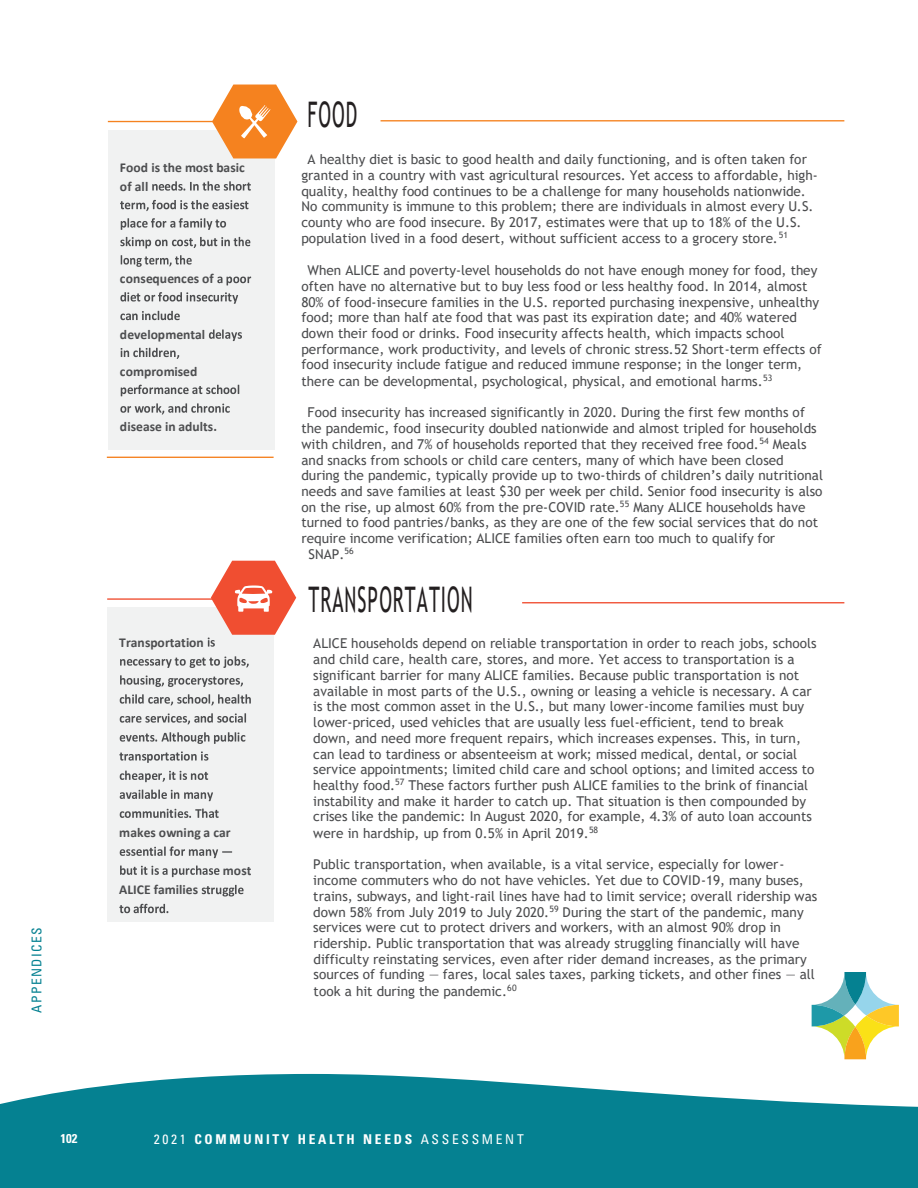
<style>
.page{position:relative;width:918px;height:1188px;background:#fff}
.page>*{position:absolute;margin:0;border:0;box-sizing:border-box;transform-origin:0 0}
.t1{font:35.25px "Trebuchet MS";letter-spacing:.05em;color:#231f20;scale:.53 1}
.t2{font:700 13.65px "Calibri";color:#4c4d4f}
.t3{font:13.5px/15.8px "Trebuchet MS";letter-spacing:.005em;color:#4c4d4f}
.t4{font:700 13.5px/18.3px "Calibri";letter-spacing:.005em;color:#4c4d4f}
.t5{font:700 condensed 13.5px "Univers";letter-spacing:.2em;color:#fff}
.t6{font:condensed 13.5px "Univers";letter-spacing:.1em;color:#058191}
.t7{font:700 condensed 12.75px "Univers";color:#fff}
.s1{font-weight:400}
</style>
<div class="page">
<svg style="left:0;top:1074px;width:918px;height:114px;background:#23909e"></svg>
<svg style="left:812px;top:972px;width:87px;height:87px"></svg>
<hr style="left:381px;top:120px;width:463px;height:1px;background:#f5821f">
<div style="left:107px;top:598px;width:167px;height:324px;background:#f1f2f2"></div>
<svg style="left:208px;top:561px;width:88px;height:86px"></svg>
<svg style="left:120px;top:656px;width:129px;height:12px"></svg>
<svg style="left:120px;top:675px;width:123px;height:12px"></svg>
<svg style="left:120px;top:694px;width:131px;height:11px"></svg>
<svg style="left:120px;top:713px;width:126px;height:11px"></svg>
<svg style="left:120px;top:732px;width:125px;height:12px"></svg>
<svg style="left:119px;top:751px;width:89px;height:12px"></svg>
<svg style="left:120px;top:771px;width:88px;height:11px"></svg>
<svg style="left:120px;top:790px;width:93px;height:11px"></svg>
<svg style="left:120px;top:809px;width:99px;height:9px"></svg>
<svg style="left:120px;top:846px;width:112px;height:12px"></svg>
<svg style="left:120px;top:866px;width:100px;height:11px"></svg>
<svg style="left:202px;top:885px;width:42px;height:11px"></svg>
<svg style="left:119px;top:904px;width:49px;height:9px"></svg>
<img style="left:108px;top:84px;width:190px;height:365px">
<svg style="left:152px;top:181px;width:99px;height:10px"></svg>
<svg style="left:120px;top:200px;width:128px;height:11px"></svg>
<svg style="left:121px;top:218px;width:105px;height:12px"></svg>
<svg style="left:120px;top:237px;width:130px;height:12px"></svg>
<svg style="left:121px;top:255px;width:71px;height:12px"></svg>
<svg style="left:217px;top:277px;width:34px;height:8px"></svg>
<svg style="left:120px;top:292px;width:118px;height:12px"></svg>
<svg style="left:120px;top:311px;width:60px;height:9px"></svg>
<svg style="left:209px;top:329px;width:33px;height:12px"></svg>
<svg style="left:121px;top:348px;width:58px;height:11px"></svg>
<svg style="left:121px;top:385px;width:118px;height:11px"></svg>
<svg style="left:120px;top:403px;width:110px;height:12px"></svg>
<hr style="left:107px;top:457px;width:167px;height:1px;background:#f5821f">
<hr style="left:522px;top:602px;width:322px;height:1px;background:#f04e31">
<p class="t6" style="left:28px;top:1012px;width:86px;rotate:-90deg">APPENDICES</p>
<p class="t4" style="left:120px;top:158px;width:126px">Food is the most basic of all</p>
<p class="t4" style="left:120px;top:269px;width:95px">consequences of</p>
<p class="t4" style="left:120px;top:325px;width:87px">developmental</p>
<p class="t2" style="left:120px;top:362px;width:79px">compromised</p>
<p class="t4" style="left:120px;top:417px;width:99px">disease in adults.</p>
<p class="t4" style="left:119px;top:633px;width:86px">Transportation</p>
<p class="t4" style="left:119px;top:823px;width:113px">makes owning a car</p>
<p class="t4" style="left:223px;top:861px;width:30px">most</p>
<p class="t4" style="left:119px;top:881px;width:80px">ALICE families</p>
<p class="t1" style="left:308px;top:93px;width:95px">FOOD</p>
<p class="t3" style="left:301px;top:151px;width:518px;text-indent:6px">A healthy diet is basic to good health and daily functioning, and is often taken for granted in a country with vast agricultural resources. Yet access to affordable, high&shy;quality, healthy food continues to be a challenge for many households nationwide.<br>No community is immune to this problem; there are individuals in almost every U.S. county who are food insecure. By 2017, estimates were that up to 18% of the U.S. population lived in a food desert, without sufficient access to a grocery store.<sup>51</sup></p>
<p class="t3" style="left:301px;top:262px;width:522px;text-indent:6px">When ALICE and poverty-level households do not have enough money for food, they often have no alternative but to buy less food or less healthy food. In 2014, almost 80% of food-insecure families in the U.S. reported purchasing inexpensive, unhealthy food; more than half ate food that was past its expiration date; and 40% watered down their food or drinks. Food insecurity affects health, which impacts school performance, work productivity, and levels of chronic stress.52 Short-term effects of food insecurity include fatigue and reduced immune response; in the longer term, there can be developmental, psychological, physical, and emotional harms.<sup>53</sup></p>
<p class="t3" style="left:308px;top:404px;width:499px">Food insecurity has increased significantly in 2020. During the first few months of</p>
<p class="t3" style="left:301px;top:420px;width:517px">the pandemic, food insecurity doubled nationwide and almost tripled for households</p>
<p class="t3" style="left:301px;top:436px;width:507px">with children, and 7% of households reported that they received free food.<sup>54</sup> Meals</p>
<p class="t3" style="left:301px;top:452px;width:484px">and snacks from schools or child care centers, many of which have been closed</p>
<p class="t3" style="left:301px;top:467px;width:523px">during the pandemic, typically provide up to two-thirds of children’s daily nutritional</p>
<p class="t3" style="left:301px;top:483px;width:523px">needs and save families at least $30 per week per child. Senior food insecurity is also</p>
<p class="t3" style="left:301px;top:499px;width:506px">on the rise, up almost 60% from the pre-COVID rate.<sup>55</sup> Many ALICE households have</p>
<p class="t3" style="left:301px;top:515px;width:518px">turned to food pantries/banks, as they are one of the few social services that do not</p>
<p class="t3" style="left:301px;top:531px;width:475px">require income verification; ALICE families often earn too much to qualify for</p>
<p class="t3" style="left:309px;top:546px;width:47px">SNAP.<sup>56</sup></p>
<p class="t1" style="left:309px;top:577px;width:312px">TRANSPORTATION</p>
<p class="t3" style="left:313px;top:635px;width:505px">ALICE households depend on reliable transportation in order to reach jobs, schools and child care, health care, stores, and more. Yet access to transportation is a significant barrier for many ALICE families. Because public transportation is not available in most parts of the U.S., owning or leasing a vehicle is necessary. A car is the most common asset in the U.S., but many lower-income families must buy lower-priced, used vehicles that are usually less fuel-efficient, tend to break down, and need more frequent repairs, which increases expenses. This, in turn, can lead to tardiness or absenteeism at work; missed medical, dental, or social service appointments; limited child care and school options; and limited access to healthy food.<sup>57</sup> These factors further push ALICE families to the brink of financial instability and make it harder to catch up. That situation is then compounded by crises like the pandemic: In August 2020, for example, 4.3% of auto loan accounts were in hardship, up from 0.5% in April 2019.<sup>58</sup></p>
<p class="t3" style="left:313px;top:857px;width:506px">Public transportation, when available, is a vital service, especially for lower&shy;income commuters who do not have vehicles. Yet due to COVID-19, many buses, trains, subways, and light-rail lines have had to limit service; overall ridership was down 58% from July 2019 to July 2020.<sup>59</sup> During the start of the pandemic, many services were cut to protect drivers and workers, with an almost 90% drop in ridership. Public transportation that was already struggling financially will have difficulty reinstating services, even after rider demand increases, as the primary sources of funding — fares, local sales taxes, parking tickets, and other fines — all took a hit during the pandemic.<sup>60</sup></p>
<p class="t7" style="left:61px;top:1131px;width:18px">102</p>
<p class="t5" style="left:154px;top:1131px;width:371px"><span class="s1">2021</span> COMMUNITY HEALTH NEEDS <span class="s1">ASSESSMENT</span></p>
</div>
